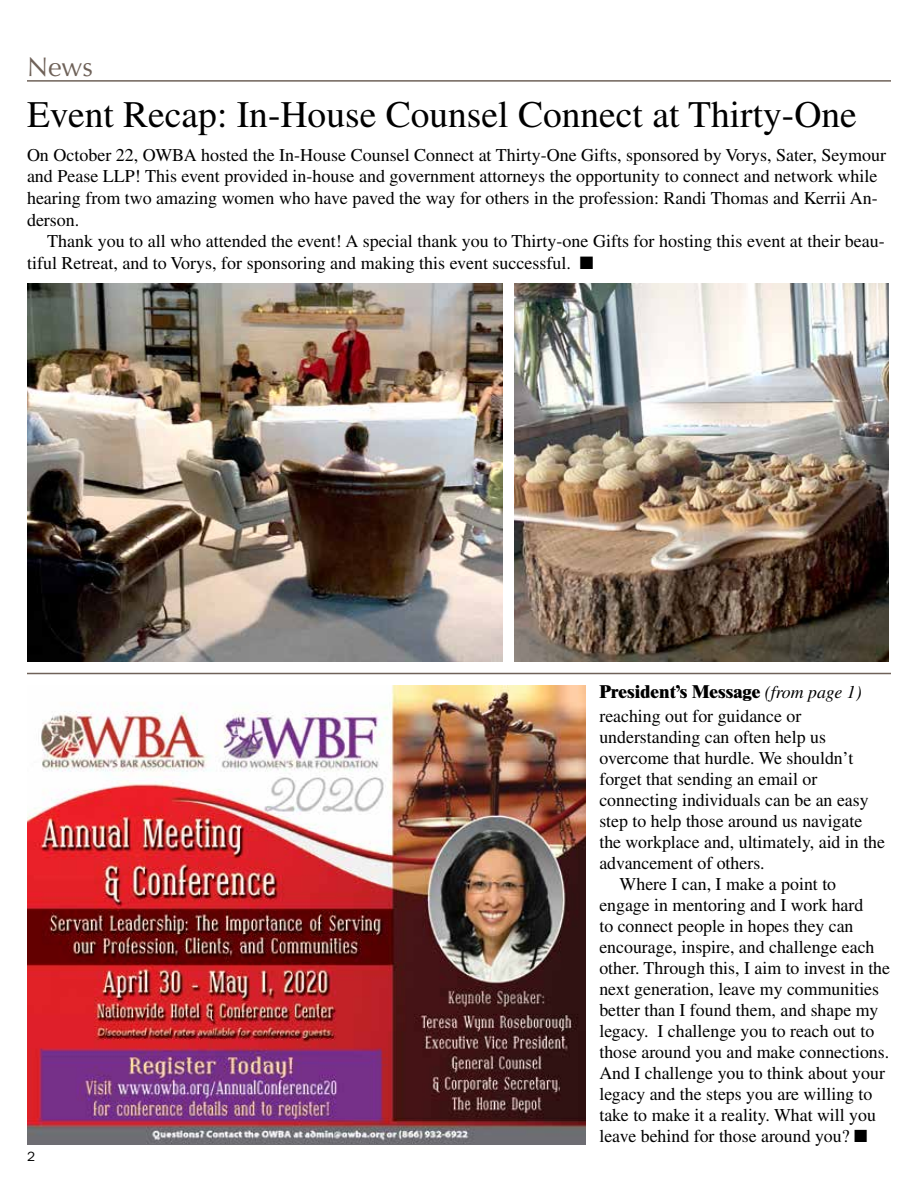
<style>
.page{position:relative;width:918px;height:1188px;background:#fff}
.page>*{position:absolute;margin:0;border:0;box-sizing:border-box;transform-origin:0 0}
.t1{font:37.5px "Times LT Std";color:#000}
.t2{font:27px "Optima LT Std";color:#6f6259}
.t3{font:18px/21.6px "Times LT Std";color:#000}
.t4{font:13.5px "ITC Franklin Gothic Std";color:#000}
.s1{font-weight:800}
.s2{font-style:italic}
</style>
<div class="page">
<hr style="left:27px;top:80px;width:864px;height:2px;background:#6f6259">
<hr style="left:27px;top:673px;width:864px;height:1px;background:#6f6259">
<img style="left:514px;top:284px;width:375px;height:377px">
<img style="left:27px;top:284px;width:475px;height:377px">
<img style="left:27px;top:686px;width:559px;height:458px">
<h2 class="t2" style="left:27px;top:51px;width:68px">News</h2>
<h1 class="t1" style="left:27px;top:93px;width:831px">Event Recap: In-House Counsel Connect at Thirty-One</h1>
<p class="t3" style="left:27px;top:144px;width:861px">On October 22, OWBA hosted the In-House Counsel Connect at Thirty-One Gifts, sponsored by Vorys, Sater, Seymour and Pease LLP! This event provided in-house and government attorneys the opportunity to connect and network while hearing from two amazing women who have paved the way for others in the profession: Randi Thomas and Kerrii An&shy;derson.</p>
<p class="t3" style="left:27px;top:230px;width:859px;text-indent:20px">Thank you to all who attended the event! A special thank you to Thirty-one Gifts for hosting this event at their beau&shy;tiful Retreat, and to Vorys, for sponsoring and making this event successful. ■</p>
<p class="t4" style="left:27px;top:1149px;width:10px">2</p>
<p class="t3" style="left:599px;top:680px;width:264px;line-height:24.3px"><span class="s1">President’s Message</span> <span class="s2">(from page 1) </span>reaching out for guidance or</p>
<p class="t3" style="left:599px;top:726px;width:228px">understanding can often help us</p>
<p class="t3" style="left:599px;top:747px;width:256px">overcome that hurdle. We shouldn’t</p>
<p class="t3" style="left:599px;top:768px;width:219px">forget that sending an email or</p>
<p class="t3" style="left:599px;top:789px;width:271px">connecting individuals can be an easy</p>
<p class="t3" style="left:599px;top:810px;width:264px">step to help those around us navigate</p>
<p class="t3" style="left:599px;top:831px;width:287px">the workplace and, ultimately, aid in the</p>
<p class="t3" style="left:599px;top:852px;width:167px">advancement of others.</p>
<p class="t3" style="left:620px;top:873px;width:218px">Where I can, I make a point to</p>
<p class="t3" style="left:599px;top:894px;width:266px">engage in mentoring and I work hard</p>
<p class="t3" style="left:599px;top:915px;width:256px">to connect people in hopes they can</p>
<p class="t3" style="left:599px;top:936px;width:277px">encourage, inspire, and challenge each</p>
<p class="t3" style="left:599px;top:957px;width:292px">other. Through this, I aim to invest in the</p>
<p class="t3" style="left:599px;top:978px;width:281px">next generation, leave my communities</p>
<p class="t3" style="left:599px;top:1000px;width:281px">better than I found them, and shape my</p>
<p class="t3" style="left:599px;top:1021px;width:276px">legacy. I challenge you to reach out to</p>
<p class="t3" style="left:599px;top:1042px;width:291px">those around you and make connections.</p>
<p class="t3" style="left:599px;top:1063px;width:287px">And I challenge you to think about your</p>
<p class="t3" style="left:599px;top:1084px;width:275px">legacy and the steps you are willing to</p>
<p class="t3" style="left:599px;top:1105px;width:278px">take to make it a reality. What will you</p>
<p class="t3" style="left:599px;top:1126px;width:269px">leave behind for those around you? ■</p>
</div>
